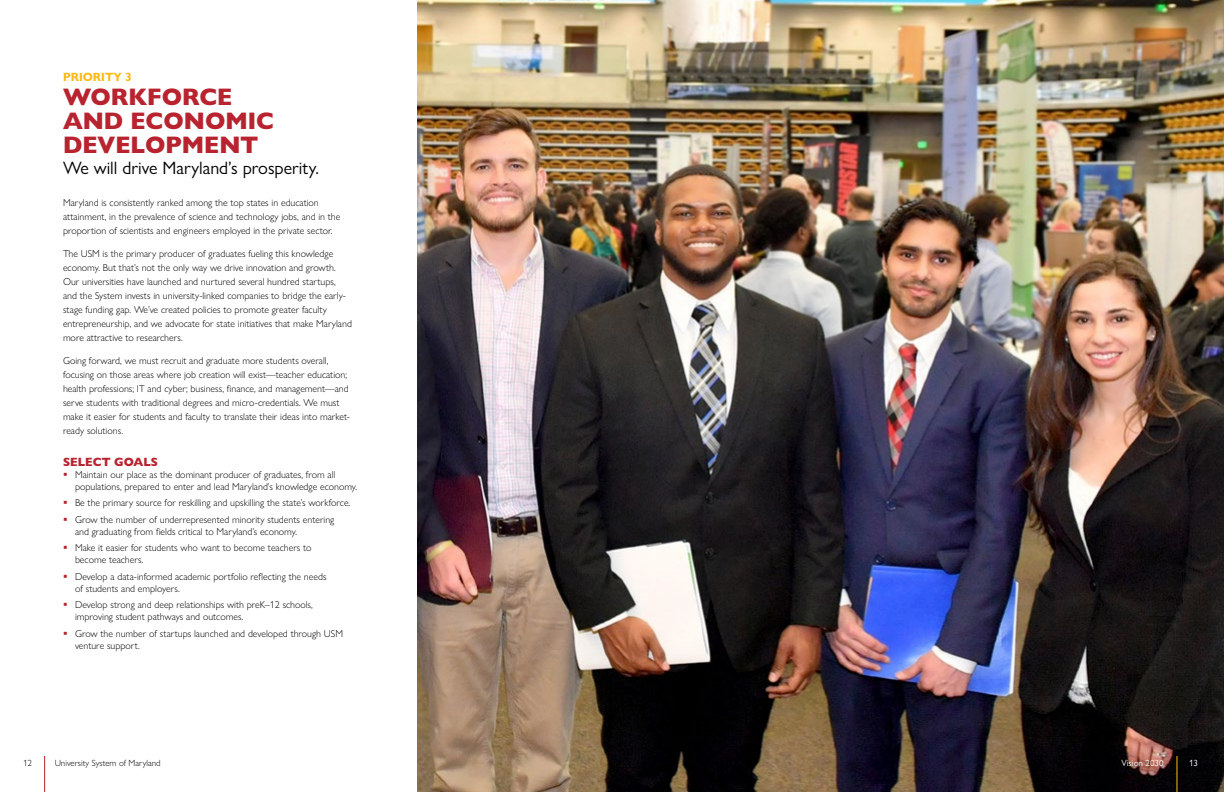
<style>
.page{position:relative;width:1224px;height:792px;background:#fff}
.page>*{position:absolute;margin:0;border:0;box-sizing:border-box;transform-origin:0 0}
.t1{font:800 24px/24px "Gill Sans Nova";color:#b8232f}
.H2_priority{font:18px "Gill Sans Nova";color:#000}
.t2{font:800 12px "Gill Sans Nova";color:#b8232f}
.priority{font:700 12px "Gill Sans Nova";color:#fdb913}
.t3{font:300 10px/14px "Gill Sans Nova";color:#000}
.t4{font:300 9px "Gill Sans Nova";color:#000}
.t5{font:9px "Gill Sans Nova";color:#fff}
</style>
<div class="page">
<img style="left:418px;top:0;width:806px;height:792px">
<hr style="left:1176px;top:756px;width:1px;height:36px;background:#fdb913">
<hr style="left:44px;top:756px;width:1px;height:36px;background:#b8232f">
<p class="priority" style="left:63px;top:69px;width:71px">PRIORITY 3</p>
<h1 class="t1" style="left:63px;top:85px;width:212px">WORKFORCE<br>AND ECONOMIC<br>DEVELOPMENT</h1>
<h2 class="H2_priority" style="left:63px;top:157px;width:257px">We will drive Maryland’s prosperity.</h2>
<p class="t3" style="left:63px;top:195px;width:279px">Maryland is consistently ranked among the top states in education attainment, in the prevalence of science and technology jobs, and in the proportion of scientists and engineers employed in the private sector.</p>
<p class="t3" style="left:63px;top:246px;width:290px">The USM is the primary producer of graduates fueling this knowledge economy. But that’s not the only way we drive innovation and growth.<br>Our universities have launched and nurtured several hundred startups, and the System invests in university-linked companies to bridge the early&shy;stage funding gap. We’ve created policies to promote greater faculty entrepreneurship, and we advocate for state initiatives that make Maryland more attractive to researchers.</p>
<p class="t3" style="left:63px;top:353px;width:288px">Going forward, we must recruit and graduate more students overall, focusing on those areas where job creation will exist—teacher education; health professions; IT and cyber; business, finance, and management—and serve students with traditional degrees and micro-credentials. We must make it easier for students and faculty to translate their ideas into market&shy;ready solutions.</p>
<h2 class="t2" style="left:63px;top:454px;width:96px">SELECT GOALS</h2>
<p class="t3" style="left:75px;top:468px;width:284px;line-height:12px">Maintain our place as the dominant producer of graduates, from all populations, prepared to enter and lead Maryland’s knowledge economy.</p>
<p class="t3" style="left:75px;top:496px;width:277px">Be the primary source for reskilling and upskilling the state’s workforce.</p>
<p class="t3" style="left:75px;top:513px;width:261px;line-height:12px">Grow the number of underrepresented minority students entering and graduating from fields critical to Maryland’s economy.</p>
<p class="t3" style="left:75px;top:542px;width:238px;line-height:12px">Make it easier for students who want to become teachers to become teachers.</p>
<p class="t3" style="left:75px;top:570px;width:253px;line-height:12px">Develop a data-informed academic portfolio reflecting the needs of students and employers.</p>
<p class="t3" style="left:75px;top:599px;width:239px;line-height:12px">Develop strong and deep relationships with preK–12 schools, improving student pathways and outcomes.</p>
<p class="t3" style="left:75px;top:627px;width:270px;line-height:12px">Grow the number of startups launched and developed through USM venture support.</p>
<p class="t4" style="left:23px;top:758px;width:10px">12</p>
<p class="t4" style="left:55px;top:758px;width:108px">University System of Maryland</p>
<p class="t5" style="left:1122px;top:758px;width:43px">Vision 2030</p>
<p class="t5" style="left:1189px;top:758px;width:10px">13</p>
</div>
